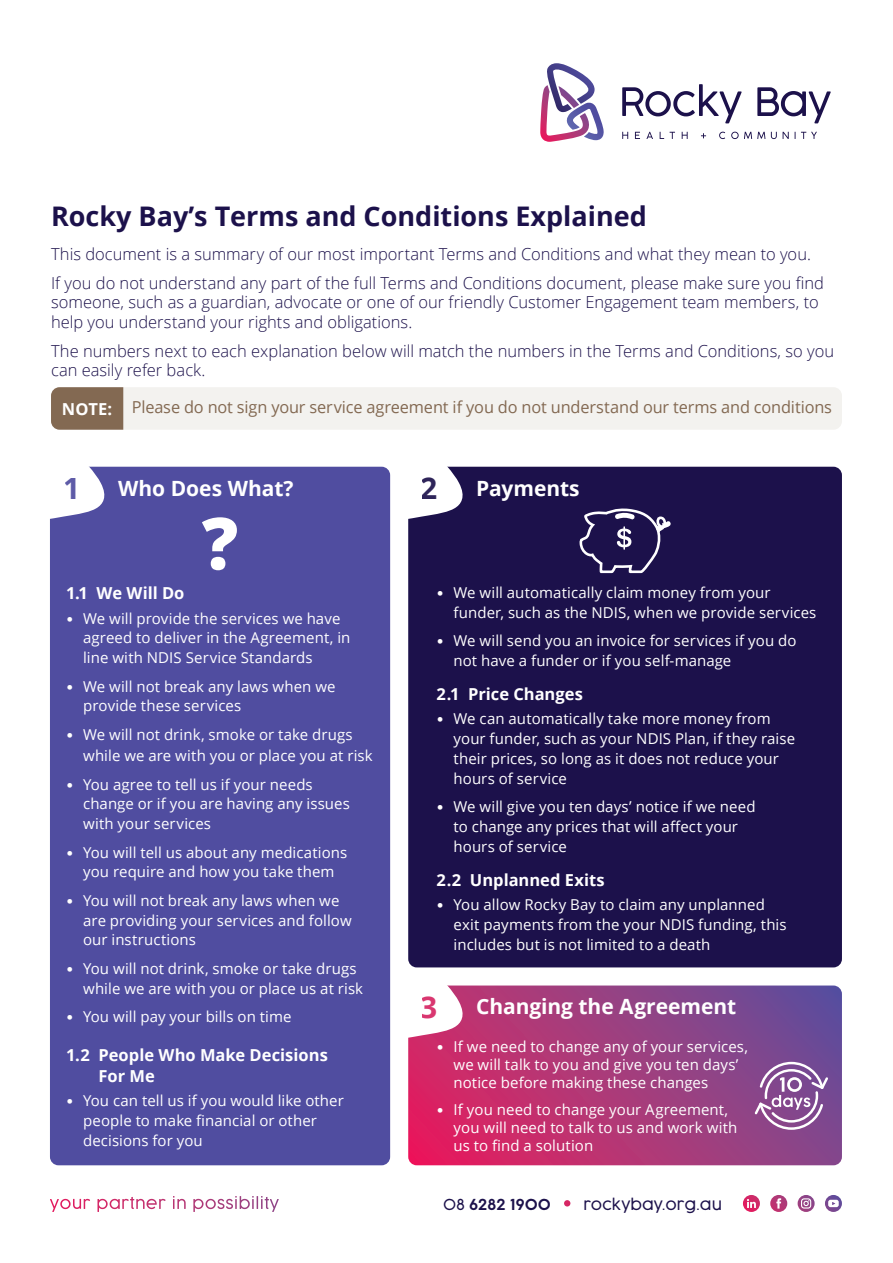
<style>
.page{position:relative;width:893px;height:1263px;background:#fff}
.page>*{position:absolute;margin:0;border:0;box-sizing:border-box;transform-origin:0 0}
.bullets_green_dark{font:800 72px "Open Sans";color:#fff}
.t1{font:700 30px "Open Sans";color:#504da0}
.t2{font:700 30px "Open Sans";color:#1c114b}
.t3{font:700 30px "Open Sans";color:#d62664}
.Heading_24pt_Bold{font:700 27px "Open Sans";color:#1c114b}
.bullets_green_dark-2{font:700 21px "Open Sans";letter-spacing:-.005em;color:#fff}
.Body_copy_11pt{font:300 16.5px/19.8px "Open Sans";color:#1c114b}
.Body_Copy_Bold_11pt{font:16.5px "Open Sans";letter-spacing:-.01em;color:#836952}
.bullets_green_dark-3{font:700 16.5px/21.6px "Open Sans";color:#fff}
.Body_Copy_Bold_11pt-2{font:700 16.5px "Open Sans";color:#fff}
.t4{font:15px/19.8px "Open Sans";letter-spacing:.005em;color:#fff}
.Body_copy_11pt-2{font:300 15px "Cocogoose Pro";letter-spacing:.005em;color:#1c114b}
.Body_copy_11pt-3{font:300 15px "Cocogoose Pro";letter-spacing:-.01em;color:#1c114b}
.s1{font-family:"Calibri"}
.s2{font-style:inherit}
</style>
<div class="page">
<div style="left:50px;top:467px;width:340px;height:698px;background:#504da0;border-radius:9px"></div>
<div style="left:408px;top:467px;width:434px;height:500px;background:#1c114b;border-radius:9px"></div>
<svg style="left:579px;top:508px;width:92px;height:66px"></svg>
<svg style="left:50px;top:466px;width:57px;height:53px"></svg>
<svg style="left:408px;top:466px;width:57px;height:54px"></svg>
<svg style="left:408px;top:985px;width:434px;height:180px;background:#a53a7c"></svg>
<svg style="left:755px;top:1062px;width:73px;height:68px"></svg>
<svg style="left:408px;top:985px;width:57px;height:54px"></svg>
<svg style="left:51px;top:387px;width:791px;height:43px"></svg>
<svg style="left:173px;top:1196px;width:96px;height:13px"></svg>
<svg style="left:825px;top:1195px;width:17px;height:17px"></svg>
<svg style="left:798px;top:1195px;width:17px;height:17px"></svg>
<svg style="left:770px;top:1195px;width:17px;height:17px"></svg>
<svg style="left:743px;top:1195px;width:17px;height:17px"></svg>
<svg style="left:564px;top:1200px;width:6px;height:6px"></svg>
<svg style="left:622px;top:84px;width:209px;height:39px"></svg>
<svg style="left:622px;top:132px;width:195px;height:7px"></svg>
<svg style="left:540px;top:63px;width:64px;height:79px"></svg>
<p class="Heading_24pt_Bold" style="left:51px;top:197px;width:597px">Rocky Bay’s Terms and Conditions Explained</p>
<p class="Body_copy_11pt" style="left:51px;top:244px;width:761px">This document is a summary of our most important Terms and Conditions and what they mean to you.</p>
<p class="Body_copy_11pt" style="left:51px;top:272px;width:775px">If you do not understand any part of the full Terms and Conditions document, please make sure you find someone, such as a guardian, advocate or one of our friendly Customer Engagement team members, to help you understand your rights and obligations.</p>
<p class="Body_copy_11pt" style="left:51px;top:340px;width:785px">The numbers next to each explanation below will match the numbers in the Terms and Conditions, so you can easily refer back.</p>
<p class="Body_Copy_Bold_11pt-2" style="left:62px;top:397px;width:52px">NOTE:</p>
<p class="Body_Copy_Bold_11pt" style="left:132px;top:396px;width:702px">Please do not sign your service agreement if you do not understand our terms and conditions</p>
<h2 class="t1" style="left:64px;top:467px;width:19px">1</h2>
<h2 class="t2" style="left:421px;top:467px;width:19px">2</h2>
<p class="bullets_green_dark-2" style="left:118px;top:473px;width:177px">Who Does What?</p>
<p class="bullets_green_dark" style="left:202px;top:488px;width:38px">?</p>
<p class="bullets_green_dark-2" style="left:476px;top:473px;width:105px">Payments</p>
<p class="bullets_green_dark-3" style="left:66px;top:582px;width:120px">1.1 We Will Do</p>
<p class="t4" style="left:83px;top:608px;width:269px;text-indent:-17px"><span class="s1">•</span> We will provide the services we have agreed to deliver in the Agreement, in line with NDIS Service Standards</p>
<p class="t4" style="left:83px;top:676px;width:254px;text-indent:-17px"><span class="s1">•</span> We will not break any laws when we provide these services</p>
<p class="t4" style="left:83px;top:723px;width:291px;line-height:21.6px;text-indent:-17px"><span class="s1">•</span> We will not drink, smoke or take drugs while we are with you or place you at risk</p>
<p class="t4" style="left:83px;top:774px;width:268px;text-indent:-17px"><span class="s1">•</span> You agree to tell us if your needs change or if you are having any issues with your services</p>
<p class="t4" style="left:66px;top:842px;width:283px;text-align:center"><span class="s1">•</span> You will tell us about any medications you require and how you take them</p>
<p class="t4" style="left:83px;top:890px;width:270px;text-indent:-17px"><span class="s1">•</span> You will not break any laws when we are providing your services and follow our instructions</p>
<p class="t4" style="left:83px;top:958px;width:281px;text-indent:-17px"><span class="s1">•</span> You will not drink, smoke or take drugs while we are with you or place us at risk</p>
<p class="t4" style="left:66px;top:1006px;width:227px"><span class="s1">•</span> You will pay your bills on time</p>
<p class="bullets_green_dark-3" style="left:98px;top:1043px;width:231px;text-indent:-32px">1.2 People Who Make Decisions<br>For Me</p>
<p class="t4" style="left:83px;top:1090px;width:262px;text-indent:-17px"><span class="s1">•</span> You can tell us if you would like other people to make financial or other decisions for you</p>
<p class="t4" style="left:454px;top:583px;width:364px;text-indent:-17px"><span class="s1">•</span> We will automatically claim money from your funder, such as the NDIS, when we provide services</p>
<p class="t4" style="left:454px;top:631px;width:344px;text-indent:-17px"><span class="s1">•</span> We will send you an invoice for services if you do not have a funder or if you self-manage</p>
<p class="bullets_green_dark-3" style="left:437px;top:683px;width:148px">2.1 Price Changes</p>
<p class="t4" style="left:454px;top:709px;width:343px;text-indent:-17px"><span class="s1">•</span> We can automatically take more money from your funder, such as your NDIS Plan, if they raise their prices, so long as it does not reduce your hours of service</p>
<p class="t4" style="left:454px;top:796px;width:304px;text-indent:-17px"><span class="s1">•</span> We will give you ten days’ notice if we need to change any prices that will affect your hours of service</p>
<p class="bullets_green_dark-3" style="left:437px;top:869px;width:170px">2.2 Unplanned Exits</p>
<p class="t4" style="left:454px;top:894px;width:334px;text-indent:-17px"><span class="s1">•</span> You allow Rocky Bay to claim any unplanned exit payments from the your NDIS funding, this includes but is not limited to a death</p>
<h2 class="t3" style="left:421px;top:986px;width:19px">3</h2>
<p class="bullets_green_dark-2" style="left:476px;top:991px;width:261px">Changing the Agreement</p>
<p class="t4" style="left:454px;top:1037px;width:296px;line-height:18px;text-indent:-17px"><span class="s1">•</span> If we need to change any of your services, we will talk to you and give you ten days’ notice before making these changes</p>
<p class="t4" style="left:454px;top:1100px;width:285px;line-height:18px;text-indent:-17px"><span class="s1">•</span> If you need to change your Agreement, you will need to talk to us and work with us to find a solution</p>
<p class="Body_copy_11pt-3" style="left:443px;top:1194px;width:109px"><span class="s2">08</span> 6282 1900</p>
<p class="Body_copy_11pt-2" style="left:584px;top:1194px;width:139px">rockybay.org.au</p>
</div>
